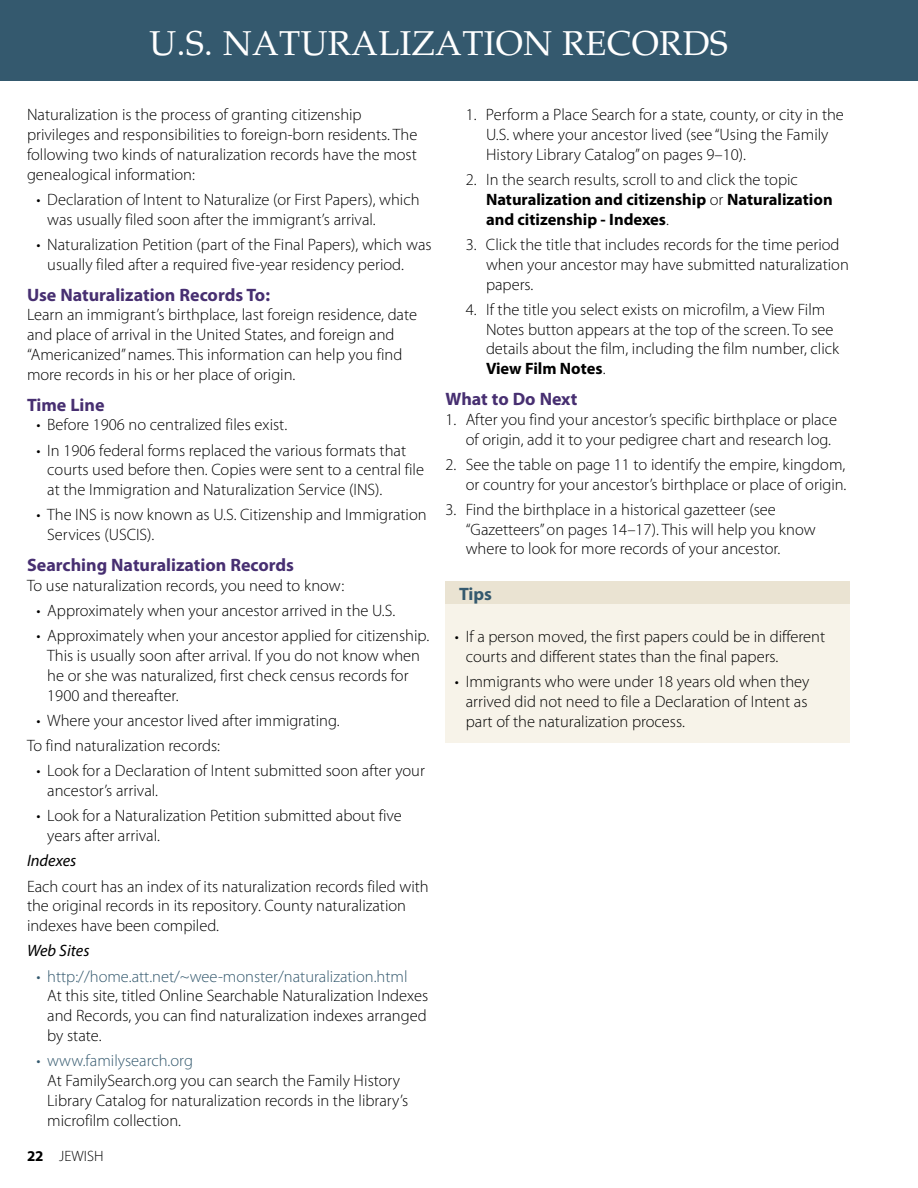
<style>
.page{position:relative;width:918px;height:1188px;background:#fff}
.page>*{position:absolute;margin:0;border:0;box-sizing:border-box;transform-origin:0 0}
.t1{font:34.5px "Palatino LT Std";letter-spacing:.01em;color:#fff}
.t2{font:700 18px "Myriad Pro";color:#472f71}
.t3{font:700 18px "Myriad Pro";color:#34596e}
.t4{font:300 16.5px/19.8px "Myriad Pro";color:#000}
.t5{font:700 16.5px/19.8px "Myriad Pro";color:#000}
.t6{font:300 16.5px "Myriad Pro";color:#34596e}
.t7{font:italic 16.5px "Myriad Pro";color:#000}
.t8{font:300 15px "Myriad Pro";color:#000}
.t9{font:700 15px "Myriad Pro";color:#000}
.s1{font-weight:300}
.s2{font-weight:700}
</style>
<div class="page">
<div style="left:0;top:0;width:918px;height:81px;background:#34596e"></div>
<div style="left:446px;top:582px;width:404px;height:22px;background:#eae3d2"></div>
<div style="left:446px;top:604px;width:404px;height:138px;background:#f7f3e9"></div>
<h1 class="t1" style="left:150px;top:23px;width:580px">U .S. NATURALIZATION RECORDS</h1>
<p class="t4" style="left:27px;top:105px;width:392px">Naturalization is the process of granting citizenship privileges and responsibilities to foreign-born residents. The following two kinds of naturalization records have the most genealogical information:</p>
<p class="t4" style="left:47px;top:189px;width:374px;text-indent:-11px">• Declaration of Intent to Naturalize (or First Papers), which was usually filed soon after the immigrant’s arrival.</p>
<p class="t4" style="left:47px;top:234px;width:386px;text-indent:-11px">• Naturalization Petition (part of the Final Papers), which was usually filed after a required five-year residency period.</p>
<p class="t2" style="left:27px;top:283px;width:245px">Use Naturalization Records To:</p>
<p class="t4" style="left:27px;top:305px;width:392px">Learn an immigrant’s birthplace, last foreign residence, date and place of arrival in the United States, and foreign and “Americanized” names. This information can help you find more records in his or her place of origin.</p>
<p class="t2" style="left:27px;top:393px;width:79px">Time Line</p>
<p class="t4" style="left:36px;top:415px;width:252px">• Before 1906 no centralized files exist.</p>
<p class="t4" style="left:47px;top:440px;width:378px;text-indent:-11px">• In 1906 federal forms replaced the various formats that courts used before then. Copies were sent to a central file at the Immigration and Naturalization Service (INS).</p>
<p class="t4" style="left:47px;top:505px;width:381px;text-indent:-11px">• The INS is now known as U.S. Citizenship and Immigration<br>Services (USCIS).</p>
<p class="t2" style="left:27px;top:553px;width:269px">Searching Naturalization Records</p>
<p class="t4" style="left:27px;top:575px;width:319px">To use naturalization records, you need to know:</p>
<p class="t4" style="left:36px;top:601px;width:360px">• Approximately when your ancestor arrived in the U.S.</p>
<p class="t4" style="left:47px;top:626px;width:384px;text-indent:-11px">• Approximately when your ancestor applied for citizenship.<br>This is usually soon after arrival. If you do not know when he or she was naturalized, first check census records for 1900 and thereafter.</p>
<p class="t4" style="left:27px;top:708px;width:314px;line-height:25.2px;text-indent:9px">• Where your ancestor lived after immigrating.<br>To find naturalization records:</p>
<p class="t4" style="left:47px;top:761px;width:379px;text-indent:-11px">• Look for a Declaration of Intent submitted soon after your ancestor’s arrival.</p>
<p class="t4" style="left:47px;top:806px;width:356px;text-indent:-11px">• Look for a Naturalization Petition submitted about five years after arrival.</p>
<p class="t7" style="left:27px;top:851px;width:51px">Indexes</p>
<p class="t4" style="left:27px;top:876px;width:403px">Each court has an index of its naturalization records filed with the original records in its repository. County naturalization indexes have been compiled.</p>
<p class="t7" style="left:27px;top:941px;width:64px">Web Sites</p>
<p class="t6" style="left:36px;top:966px;width:373px">• http://home.att.net/~wee-monster/naturalization.html</p>
<p class="t4" style="left:47px;top:986px;width:382px;text-align:justify">At this site, titled Online Searchable Naturalization Indexes and Records, you can find naturalization indexes arranged by state.</p>
<p class="t6" style="left:36px;top:1051px;width:158px">• www.familysearch.org</p>
<p class="t4" style="left:47px;top:1070px;width:363px">At FamilySearch.org you can search the Family History<br>Library Catalog for naturalization records in the library’s microfilm collection.</p>
<p class="t9" style="left:27px;top:1146px;width:9px">22</p>
<p class="t8" style="left:59px;top:1147px;width:46px">JEWISH</p>
<p class="t4" style="left:486px;top:105px;width:359px;text-indent:-20px">1. Perform a Place Search for a state, county, or city in the<br>U.S. where your ancestor lived (see “Using the Family<br>History Library Catalog” on pages 9–10).</p>
<p class="t5" style="left:486px;top:169px;width:348px;text-indent:-20px"><span class="s1">2. In the search results, scroll to and click the topic<br></span>Naturalization and citizenship <span class="s1">or</span> Naturalization and citizenship - Indexes<span class="s1">.</span></p>
<p class="t4" style="left:486px;top:234px;width:364px;text-indent:-20px">3. Click the title that includes records for the time period when your ancestor may have submitted naturalization papers.</p>
<p class="t4" style="left:486px;top:299px;width:355px;text-indent:-20px">4. If the title you select exists on microfilm, a View Film Notes button appears at the top of the screen. To see details about the film, including the film number, click <span class="s2">View Film Notes</span>.</p>
<p class="t2" style="left:446px;top:387px;width:134px">What to Do Next</p>
<p class="t4" style="left:466px;top:409px;width:373px;text-indent:-20px">1. After you find your ancestor’s specific birthplace or place of origin, add it to your pedigree chart and research log.</p>
<p class="t4" style="left:446px;top:454px;width:403px;text-align:right">2. See the table on page 11 to identify the empire, kingdom, or country for your ancestor’s birthplace or place of origin.</p>
<p class="t4" style="left:466px;top:499px;width:351px;text-indent:-20px">3. Find the birthplace in a historical gazetteer (see “Gazetteers” on pages 14–17). This will help you know where to look for more records of your ancestor.</p>
<p class="t3" style="left:459px;top:582px;width:34px">Tips</p>
<p class="t4" style="left:466px;top:626px;width:361px;text-indent:-11px">• If a person moved, the first papers could be in different courts and different states than the final papers.</p>
<p class="t4" style="left:466px;top:671px;width:345px;text-indent:-11px">• Immigrants who were under 18 years old when they arrived did not need to file a Declaration of Intent as part of the naturalization process.</p>
</div>
